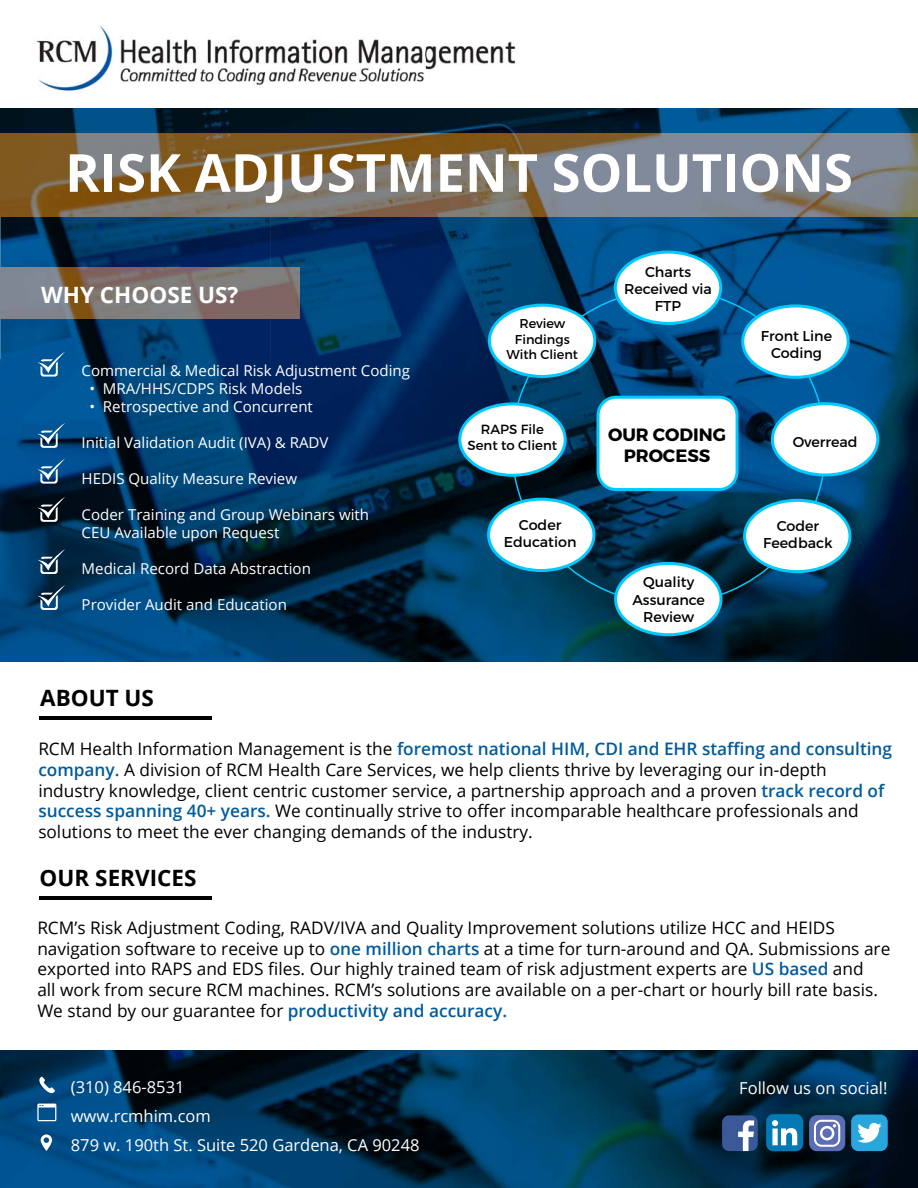
<style>
.page{position:relative;width:918px;height:1188px;background:#fff}
.page>*{position:absolute;margin:0;border:0;box-sizing:border-box;transform-origin:0 0}
.t1{font:700 52.5px "Open Sans";color:#fff}
.t2{font:700 22.5px "Open Sans";color:#000}
.t3{font:700 22.5px "Open Sans";color:#fff}
.t4{font:700 17.85px/21.5px "Montserrat";color:#000;text-align:center}
.t5{font:17.25px/20.7px "Open Sans";color:#000}
.t6{font:16.5px/28.5px "Open Sans";color:#fff}
.t7{font:15px/18px "Open Sans";color:#fff}
.t8{font:14.25px/17.1px "Montserrat";color:#000;text-align:center}
.t9{font:13.35px/15.9px "Montserrat";color:#000;text-align:center}
.t10{font:12.9px/15.5px "Montserrat";color:#000;text-align:center}
.s1{font-weight:600;color:#005b9c}
</style>
<div class="page">
<img style="left:1px;top:108px;width:917px;height:554px">
<svg style="left:0;top:108px;width:1px;height:554px"></svg>
<img style="left:0;top:267px;width:300px;height:51px">
<img style="left:0;top:1050px;width:918px;height:138px">
<hr style="left:0;top:134px;width:1px;height:82px;background:#808b9c">
<img style="left:36px;top:25px;width:480px;height:68px">
<hr style="left:39px;top:717px;width:173px;height:3px;background:#000">
<svg style="left:38px;top:351px;width:27px;height:26px"></svg>
<svg style="left:38px;top:423px;width:27px;height:25px"></svg>
<svg style="left:37px;top:459px;width:28px;height:25px"></svg>
<svg style="left:38px;top:549px;width:27px;height:25px"></svg>
<svg style="left:38px;top:585px;width:27px;height:25px"></svg>
<svg style="left:39px;top:1077px;width:16px;height:16px"></svg>
<svg style="left:41px;top:1134px;width:11px;height:17px"></svg>
<svg style="left:37px;top:1104px;width:19px;height:17px"></svg>
<div style="left:766px;top:1114px;width:37px;height:37px;background:#037ab5;border-radius:7px"></div>
<svg style="left:772px;top:1120px;width:25px;height:25px"></svg>
<div style="left:722px;top:1115px;width:36px;height:36px;background:#3b5999;border-radius:7px"></div>
<svg style="left:738px;top:1120px;width:16px;height:31px"></svg>
<svg style="left:809px;top:1115px;width:36px;height:36px"></svg>
<div style="left:851px;top:1115px;width:37px;height:36px;background:#29a6de;border-radius:7px"></div>
<svg style="left:857px;top:1123px;width:25px;height:20px"></svg>
<hr style="left:39px;top:897px;width:173px;height:3px;background:#000">
<svg style="left:511px;top:289px;width:315px;height:315px;background:#003961"></svg>
<svg style="left:614px;top:251px;width:108px;height:74px"></svg>
<svg style="left:597px;top:396px;width:142px;height:95px"></svg>
<svg style="left:741px;top:304px;width:109px;height:75px"></svg>
<svg style="left:488px;top:304px;width:108px;height:74px"></svg>
<svg style="left:614px;top:562px;width:109px;height:74px"></svg>
<svg style="left:771px;top:402px;width:108px;height:75px"></svg>
<svg style="left:458px;top:402px;width:109px;height:75px"></svg>
<svg style="left:743px;top:499px;width:109px;height:74px"></svg>
<svg style="left:487px;top:498px;width:108px;height:74px"></svg>
<svg style="left:37px;top:497px;width:28px;height:25px"></svg>
<h1 class="t1" style="left:65px;top:136px;width:789px">RISK ADJUSTMENT SOLUTIONS</h1>
<h2 class="t3" style="left:41px;top:279px;width:199px">WHY CHOOSE US?</h2>
<p class="t7" style="left:82px;top:361px;width:330px">Commercial &amp; Medical Risk Adjustment Coding</p>
<p class="t7" style="left:89px;top:379px;width:214px">• MRA/HHS/CDPS Risk Models</p>
<p class="t7" style="left:89px;top:397px;width:225px">• Retrospective and Concurrent</p>
<p class="t7" style="left:82px;top:433px;width:248px">Initial Validation Audit (IVA) &amp; RADV</p>
<p class="t7" style="left:82px;top:469px;width:217px">HEDIS Quality Measure Review</p>
<p class="t7" style="left:82px;top:505px;width:289px">Coder Training and Group Webinars with<br>CEU Available upon Request</p>
<p class="t7" style="left:82px;top:559px;width:231px">Medical Record Data Abstraction</p>
<p class="t7" style="left:82px;top:595px;width:207px">Provider Audit and Education</p>
<p class="t10" style="left:506px;top:316px;width:73px">Review<br>Findings<br>With Client</p>
<p class="t9" style="left:467px;top:421px;width:91px">RAPS File<br>Sent to Client</p>
<p class="t8" style="left:504px;top:517px;width:74px">Coder<br>Education</p>
<p class="t8" style="left:624px;top:263px;width:89px">Charts<br>Received via<br>FTP</p>
<p class="t4" style="left:608px;top:424px;width:120px">OUR CODING<br>PROCESS</p>
<p class="t8" style="left:632px;top:574px;width:74px">Quality<br>Assurance<br>Review</p>
<p class="t8" style="left:761px;top:327px;width:73px">Front Line<br>Coding</p>
<p class="t8" style="left:793px;top:433px;width:66px">Overread</p>
<p class="t8" style="left:763px;top:517px;width:71px">Coder<br>Feedback</p>
<h2 class="t2" style="left:40px;top:682px;width:115px">ABOUT US</h2>
<p class="t5" style="left:38px;top:738px;width:855px">RCM Health Information Management is the <span class="s1">foremost national HIM, CDI and EHR staffing and consulting company.</span> A division of RCM Health Care Services, we help clients thrive by leveraging our in-depth industry knowledge, client centric customer service, a partnership approach and a proven <span class="s1">track record of success spanning 40+ years.</span> We continually strive to offer incomparable healthcare professionals and solutions to meet the ever changing demands of the industry.</p>
<h2 class="t2" style="left:40px;top:862px;width:158px">OUR SERVICES</h2>
<p class="t5" style="left:37px;top:917px;width:855px">RCM’s Risk Adjustment Coding, RADV/IVA and Quality Improvement solutions utilize HCC and HEIDS navigation software to receive up to <span class="s1">one million charts</span> at a time for turn-around and QA. Submissions are exported into RAPS and EDS files. Our highly trained team of risk adjustment experts are <span class="s1">US based</span> and<br>all work from secure RCM machines. RCM’s solutions are available on a per-chart or hourly bill rate basis.<br>We stand by our guarantee for <span class="s1">productivity and accuracy.</span></p>
<p class="t6" style="left:71px;top:1072px;width:142px">(310) 846-8531 www.rcmhim.com</p>
<p class="t6" style="left:739px;top:1073px;width:150px">Follow us on social!</p>
<p class="t6" style="left:71px;top:1130px;width:350px">879 w. 190th St. Suite 520 Gardena, CA 90248</p>
</div>
